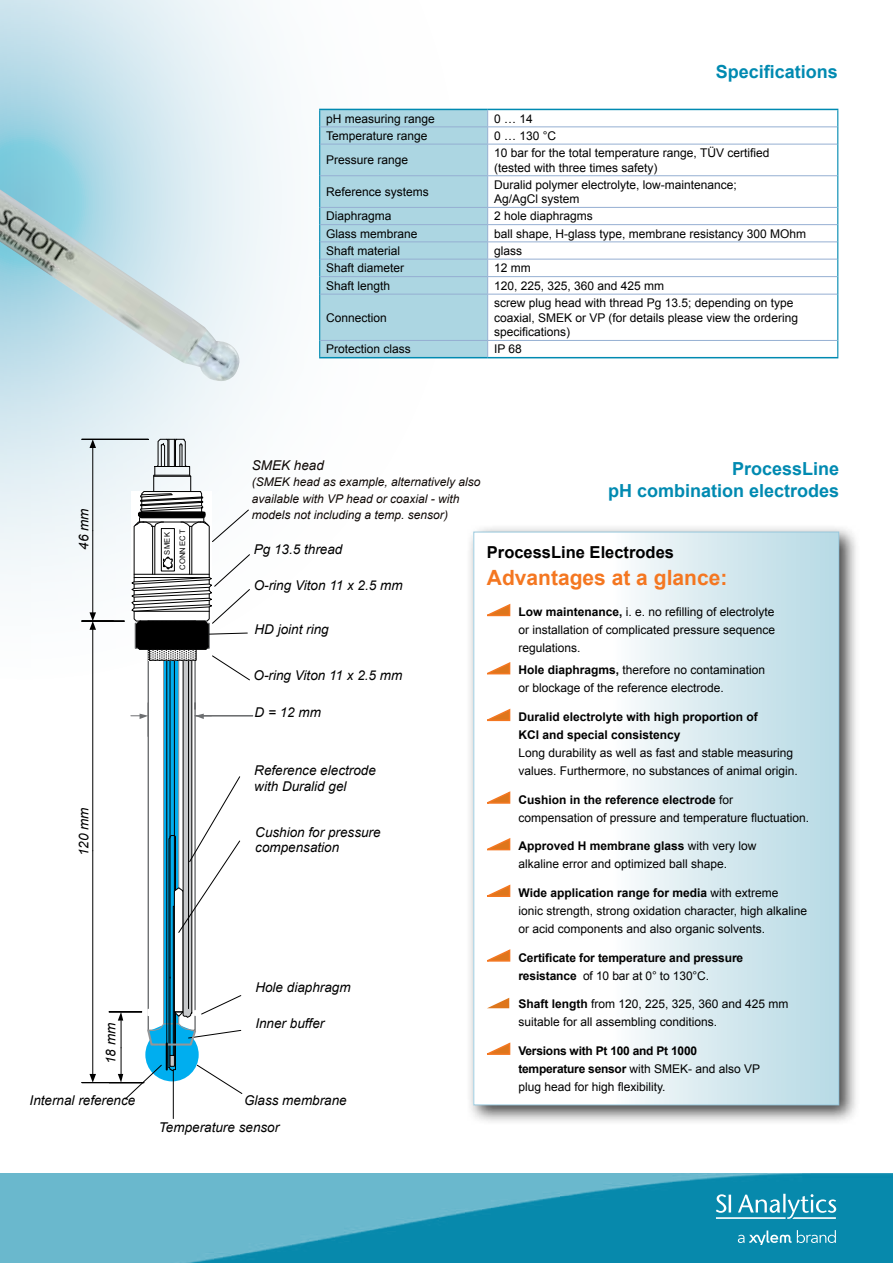
<style>
.page{position:relative;width:893px;height:1263px;background:#fff}
.page>*{position:absolute;margin:0;border:0;box-sizing:border-box;transform-origin:0 0}
.t1{font:700 21px "Arial";color:#f47721}
.t2{font:700 18px/21.6px "Arial";color:#008ab1;text-align:right}
.t3{font:700 16.5px "Arial";color:#000}
.t4{font:italic 13.5px/16.5px "Arial";color:#000}
.t5{font:italic 13.5px "Arial";color:#100906}
.t6{font:12px/18px "Arial";color:#000}
.t7{font:700 12px/18px "Arial";color:#000}
.t8{font:italic 12px/16.5px "Arial";color:#100906}
.t9{font:7.5px/15.3px "Arial";letter-spacing:.045em;color:#000}
.t10{font:7.5px "Arial";letter-spacing:.025em;color:#000}
.s1{font-weight:700}
.s2{font-weight:400}
</style>
<div class="page">
<svg style="left:0;top:0;width:459px;height:580px"></svg>
<img style="left:0;top:1174px;width:893px;height:89px">
<svg style="left:716px;top:1194px;width:120px;height:25px;background:#4aa9c2"></svg>
<svg style="left:738px;top:1230px;width:98px;height:15px"></svg>
<svg style="left:16px;top:427px;width:260px;height:692px"></svg>
<hr style="left:173px;top:1069px;width:1px;height:49px;background:#000">
<hr style="left:195px;top:715px;width:58px;height:1px;background:#6d6f71">
<hr style="left:82px;top:1082px;width:62px;height:1px;background:#000">
<hr style="left:82px;top:621px;width:42px;height:1px;background:#000">
<hr style="left:93px;top:851px;width:1px;height:224px;background:#000">
<hr style="left:93px;top:629px;width:1px;height:222px;background:#000">
<svg style="left:89px;top:1074px;width:7px;height:8px"></svg>
<hr style="left:82px;top:439px;width:66px;height:1px;background:#000">
<hr style="left:93px;top:531px;width:1px;height:82px;background:#000">
<hr style="left:93px;top:447px;width:1px;height:84px;background:#000">
<svg style="left:89px;top:612px;width:7px;height:18px"></svg>
<svg style="left:89px;top:440px;width:7px;height:8px"></svg>
<hr style="left:109px;top:1012px;width:33px;height:1px;background:#000">
<svg style="left:118px;top:438px;width:132px;height:662px"></svg>
<hr style="left:166px;top:1043px;width:2px;height:26px;background:#000">
<img style="left:0;top:189px;width:244px;height:197px">
<hr style="left:488px;top:109px;width:350px;height:1px;background:#008ab1">
<svg style="left:837px;top:110px;width:1px;height:34px"></svg>
<hr style="left:837px;top:144px;width:1px;height:32px;background:#008ab1">
<hr style="left:837px;top:176px;width:1px;height:31px;background:#008ab1">
<svg style="left:837px;top:207px;width:1px;height:87px"></svg>
<hr style="left:837px;top:294px;width:1px;height:46px;background:#008ab1">
<svg style="left:837px;top:340px;width:1px;height:17px"></svg>
<hr style="left:488px;top:357px;width:350px;height:1px;background:#008ab1">
<hr style="left:488px;top:126px;width:349px;height:1px;background:#95afd2">
<hr style="left:488px;top:144px;width:349px;height:1px;background:#95afd2">
<hr style="left:488px;top:175px;width:349px;height:1px;background:#95afd2">
<hr style="left:488px;top:207px;width:349px;height:1px;background:#95afd2">
<hr style="left:488px;top:224px;width:349px;height:1px;background:#95afd2">
<hr style="left:488px;top:241px;width:349px;height:1px;background:#95afd2">
<hr style="left:488px;top:259px;width:349px;height:1px;background:#95afd2">
<hr style="left:488px;top:276px;width:349px;height:1px;background:#95afd2">
<hr style="left:488px;top:294px;width:349px;height:1px;background:#95afd2">
<hr style="left:488px;top:340px;width:349px;height:1px;background:#95afd2">
<svg style="left:319px;top:109px;width:169px;height:249px;background:#a8d3e0"></svg>
<div style="left:465px;top:524px;width:395px;height:602px;background:#000;opacity:.75"></div>
<div style="left:474px;top:532px;width:365px;height:573px;background:linear-gradient(to right,#fff,#bcdce6)"></div>
<svg style="left:485px;top:602px;width:26px;height:15px"></svg>
<svg style="left:485px;top:661px;width:26px;height:15px"></svg>
<svg style="left:485px;top:707px;width:26px;height:15px"></svg>
<svg style="left:485px;top:790px;width:26px;height:15px"></svg>
<svg style="left:485px;top:837px;width:26px;height:15px"></svg>
<svg style="left:485px;top:883px;width:26px;height:15px"></svg>
<svg style="left:485px;top:948px;width:26px;height:15px"></svg>
<svg style="left:487px;top:998px;width:22px;height:10px"></svg>
<svg style="left:485px;top:1041px;width:26px;height:15px"></svg>
<h2 class="t2" style="left:716px;top:62px;width:124px">Specifications</h2>
<p class="t6" style="left:326px;top:110px;width:110px">pH measuring range</p>
<p class="t6" style="left:494px;top:110px;width:40px">0 … 14</p>
<p class="t6" style="left:326px;top:127px;width:103px">Temperature range</p>
<p class="t6" style="left:494px;top:127px;width:64px">0 … 130 °C</p>
<p class="t6" style="left:326px;top:151px;width:84px">Pressure range</p>
<p class="t6" style="left:494px;top:146px;width:277px;line-height:14.4px">10 bar for the total temperature range, TÜV certified (tested with three times safety)</p>
<p class="t6" style="left:326px;top:183px;width:104px">Reference systems</p>
<p class="t6" style="left:494px;top:177px;width:244px;line-height:14.4px">Duralid polymer electrolyte, low-maintenance;<br>Ag/AgCl system</p>
<p class="t6" style="left:326px;top:207px;width:67px">Diaphragma</p>
<p class="t6" style="left:494px;top:207px;width:100px">2 hole diaphragms</p>
<p class="t6" style="left:326px;top:225px;width:93px">Glass membrane</p>
<p class="t6" style="left:494px;top:225px;width:314px">ball shape, H-glass type, membrane resistancy 300 MOhm</p>
<p class="t6" style="left:326px;top:242px;width:76px">Shaft material</p>
<p class="t6" style="left:494px;top:242px;width:30px">glass</p>
<p class="t6" style="left:326px;top:259px;width:80px">Shaft diameter</p>
<p class="t6" style="left:494px;top:259px;width:38px">12 mm</p>
<p class="t6" style="left:326px;top:277px;width:66px">Shaft length</p>
<p class="t6" style="left:494px;top:277px;width:172px">120, 225, 325, 360 and 425 mm</p>
<p class="t6" style="left:326px;top:309px;width:62px">Connection</p>
<p class="t6" style="left:494px;top:296px;width:305px;line-height:14.4px">screw plug head with thread Pg 13.5; depending on type coaxial, SMEK or VP (for details please view the ordering specifications)</p>
<p class="t6" style="left:326px;top:340px;width:86px">Protection class</p>
<p class="t6" style="left:494px;top:340px;width:29px">IP 68</p>
<p class="t4" style="left:76px;top:550px;width:43px;rotate:-90deg">46 mm</p>
<p class="t4" style="left:76px;top:856px;width:50px;rotate:-90deg">120 mm</p>
<p class="t4" style="left:103px;top:1064px;width:43px;rotate:-90deg">18 mm</p>
<p class="t4" style="left:30px;top:1092px;width:107px">Internal reference</p>
<p class="t5" style="left:252px;top:456px;width:74px">SMEK head</p>
<p class="t8" style="left:252px;top:474px;width:230px">(SMEK head as example, alternatively also available with VP head or coaxial - with models not including a temp. sensor)</p>
<h2 class="t2" style="left:608px;top:459px;width:233px">ProcessLine<br>pH combination electrodes</h2>
<p class="t9" style="left:160px;top:570px;width:42px;text-indent:15px;rotate:-90deg">SMEK<br>CONNECT</p>
<p class="t4" style="left:254px;top:541px;width:90px">Pg 13.5 thread</p>
<p class="t4" style="left:254px;top:577px;width:150px">O-ring Viton 11 x 2.5 mm</p>
<p class="t4" style="left:254px;top:621px;width:76px">HD joint ring</p>
<p class="t4" style="left:254px;top:667px;width:150px">O-ring Viton 11 x 2.5 mm</p>
<p class="t4" style="left:255px;top:704px;width:68px">D = 12 mm</p>
<p class="t4" style="left:254px;top:762px;width:123px">Reference electrode with Duralid gel</p>
<p class="t4" style="left:255px;top:825px;width:127px;line-height:15px">Cushion for pressure compensation</p>
<p class="t4" style="left:255px;top:979px;width:97px">Hole diaphragm</p>
<p class="t4" style="left:255px;top:1015px;width:71px">Inner buffer</p>
<p class="t4" style="left:159px;top:1087px;width:189px;line-height:26.4px;text-indent:85px">Glass membrane<br>Temperature sensor</p>
<h3 class="t3" style="left:487px;top:541px;width:189px">ProcessLine Electrodes</h3>
<h1 class="t1" style="left:487px;top:564px;width:242px">Advantages at a glance:</h1>
<p class="t6" style="left:518px;top:603px;width:258px;text-align:justify"><span class="s1">Low maintenance,</span> i. e. no refilling of electrolyte or installation of complicated pressure sequence regulations.</p>
<p class="t6" style="left:518px;top:661px;width:248px"><span class="s1">Hole diaphragms,</span> therefore no contamination or blockage of the reference electrode.</p>
<p class="t7" style="left:518px;top:708px;width:241px">Duralid electrolyte with high proportion of<br>KCl and special consistency</p>
<p class="t6" style="left:518px;top:744px;width:281px">Long durability as well as fast and stable measuring values. Furthermore, no substances of animal origin.</p>
<p class="t6" style="left:518px;top:791px;width:292px"><span class="s1">Cushion in the reference electrode</span> for compensation of pressure and temperature fluctuation.</p>
<p class="t6" style="left:518px;top:837px;width:240px"><span class="s1">Approved H membrane glass</span> with very low alkaline error and optimized ball shape.</p>
<p class="t6" style="left:518px;top:884px;width:290px"><span class="s1">Wide application range for media</span> with extreme<br>ionic strength, strong oxidation character, high alkaline or acid components and also organic solvents.</p>
<p class="t7" style="left:518px;top:949px;width:226px">Certificate for temperature and pressure resistance <span class="s2">of 10 bar at 0° to 130°C.</span></p>
<p class="t6" style="left:518px;top:995px;width:272px"><span class="s1">Shaft length</span> from 120, 225, 325, 360 and 425 mm suitable for all assembling conditions.</p>
<p class="t6" style="left:518px;top:1042px;width:243px"><span class="s1">Versions with Pt 100 and Pt 1000 temperature sensor</span> with SMEK- and also VP plug head for high flexibility.</p>
<p class="t10" style="left:593px;top:1088px;width:28px">DATUM</p>
</div>
